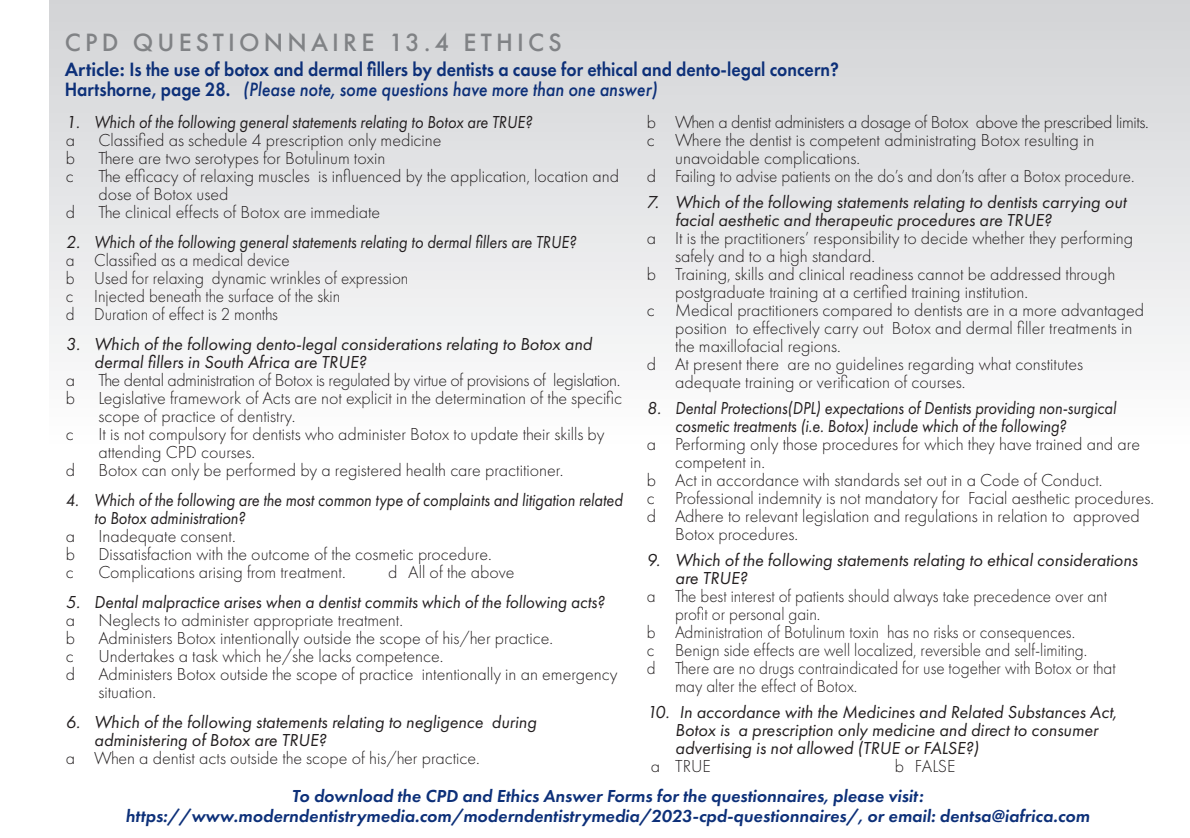
<style>
.page{position:relative;width:1190px;height:838px;background:#fff}
.page>*{position:absolute;margin:0;border:0;box-sizing:border-box;transform-origin:0 0}
.t1{font:500 26px "Futura PT";letter-spacing:.16em;color:#808285}
.t2{font:600 20px/20px "Futura PT";color:#0d3079}
.t3{font:300 18px/18px "Futura PT";color:#231f20}
.t4{font:italic 18px/18px "Futura PT";color:#231f20}
.t5{font:300 18px/18px "Futura PT";color:#231f20;scale:.95 1}
.t6{font:italic 600 18px/20px "Futura PT";color:#0d3079;text-align:center}
.t7{font:300 18px "Futura PT";letter-spacing:-.02em;color:#231f20}
.t8{font:italic 18px/18px "Futura PT";color:#231f20;scale:.9 1}
.s1{font-weight:500;font-style:italic}
</style>
<div class="page">
<div style="left:50px;top:0;width:1139px;height:449px;background:linear-gradient(to bottom,#d2d3d6,#fefefe)"></div>
<h1 class="t1" style="left:65px;top:27px;width:498px">CPD QUESTIONNAIRE 13.4 ETHICS</h1>
<p class="t2" style="left:65px;top:59px;width:775px">Article: Is the use of botox and dermal fillers by dentists a cause for ethical and dento-legal concern?<br>Hartshorne, page 28. <span class="s1">(Please note, some questions have more than one answer)</span></p>
<p class="t4" style="left:66px;top:113px;width:468px">1. Which of the following general statements relating to Botox are TRUE?</p>
<p class="t3" style="left:66px;top:131px;width:11px">a</p>
<p class="t3" style="left:98px;top:131px;width:344px">Classified as schedule 4 prescription only medicine</p>
<p class="t3" style="left:66px;top:149px;width:11px">b</p>
<p class="t3" style="left:98px;top:149px;width:288px">There are two serotypes for Botulinum toxin</p>
<p class="t3" style="left:66px;top:167px;width:9px">c</p>
<p class="t3" style="left:98px;top:167px;width:522px">The efficacy of relaxing muscles is influenced by the application, location and dose of Botox used</p>
<p class="t3" style="left:66px;top:203px;width:11px">d</p>
<p class="t3" style="left:98px;top:203px;width:283px">The clinical effects of Botox are immediate</p>
<p class="t4" style="left:66px;top:233px;width:512px">2. Which of the following general statements relating to dermal fillers are TRUE?</p>
<p class="t5" style="left:66px;top:251px;width:362px">a Classified as a medical device<br>b Used for relaxing dynamic wrinkles of expression c Injected beneath the surface of the skin<br>d Duration of effect is 2 months</p>
<p class="t4" style="left:94px;top:335px;width:499px;text-indent:-28px">3. Which of the following dento-legal considerations relating to Botox and dermal fillers in South Africa are TRUE?</p>
<p class="t3" style="left:66px;top:371px;width:11px">a</p>
<p class="t7" style="left:98px;top:370px;width:523px">The dental administration of Botox is regulated by virtue of provisions of legislation.</p>
<p class="t3" style="left:66px;top:389px;width:11px">b</p>
<p class="t3" style="left:98px;top:389px;width:525px">Legislative framework of Acts are not explicit in the determination of the specific scope of practice of dentistry.</p>
<p class="t3" style="left:66px;top:425px;width:9px">c</p>
<p class="t3" style="left:98px;top:425px;width:507px">It is not compulsory for dentists who administer Botox to update their skills by attending CPD courses.</p>
<p class="t3" style="left:66px;top:461px;width:11px">d</p>
<p class="t3" style="left:98px;top:461px;width:466px">Botox can only be performed by a registered health care practitioner.</p>
<p class="t8" style="left:94px;top:491px;width:588px;text-indent:-28px">4. Which of the following are the most common type of complaints and litigation related to Botox administration?</p>
<p class="t3" style="left:66px;top:527px;width:11px">a</p>
<p class="t3" style="left:98px;top:527px;width:139px">Inadequate consent.</p>
<p class="t3" style="left:66px;top:545px;width:11px">b</p>
<p class="t3" style="left:98px;top:545px;width:395px">Dissatisfaction with the outcome of the cosmetic procedure.</p>
<p class="t3" style="left:66px;top:563px;width:9px">c</p>
<p class="t3" style="left:98px;top:563px;width:249px">Complications arising from treatment.</p>
<p class="t3" style="left:388px;top:563px;width:128px">d All of the above</p>
<p class="t4" style="left:66px;top:593px;width:540px">5. Dental malpractice arises when a dentist commits which of the following acts?</p>
<p class="t3" style="left:66px;top:611px;width:11px">a</p>
<p class="t3" style="left:98px;top:611px;width:306px">Neglects to administer appropriate treatment.</p>
<p class="t3" style="left:66px;top:629px;width:11px">b</p>
<p class="t3" style="left:98px;top:629px;width:456px">Administers Botox intentionally outside the scope of his/her practice.</p>
<p class="t3" style="left:66px;top:647px;width:9px">c</p>
<p class="t3" style="left:98px;top:647px;width:346px">Undertakes a task which he/she lacks competence.</p>
<p class="t3" style="left:66px;top:665px;width:11px">d</p>
<p class="t3" style="left:98px;top:665px;width:520px">Administers Botox outside the scope of practice intentionally in an emergency situation.</p>
<p class="t4" style="left:94px;top:713px;width:444px;text-indent:-28px">6. Which of the following statements relating to negligence during administering of Botox are TRUE?</p>
<p class="t3" style="left:66px;top:749px;width:415px">a When a dentist acts outside the scope of his/her practice.</p>
<p class="t7" style="left:646px;top:112px;width:503px">b When a dentist administers a dosage of Botox above the prescribed limits.</p>
<p class="t3" style="left:646px;top:131px;width:449px">c Where the dentist is competent administrating Botox resulting in</p>
<p class="t3" style="left:675px;top:149px;width:186px">unavoidable complications.</p>
<p class="t3" style="left:646px;top:167px;width:489px">d Failing to advise patients on the do’s and don’ts after a Botox procedure.</p>
<p class="t4" style="left:675px;top:193px;width:452px;text-indent:-28px">7. Which of the following statements relating to dentists carrying out facial aesthetic and therapeutic procedures are TRUE?</p>
<p class="t3" style="left:646px;top:229px;width:488px">a It is the practitioners’ responsibility to decide whether they performing</p>
<p class="t3" style="left:675px;top:247px;width:201px">safely and to a high standard.</p>
<p class="t3" style="left:646px;top:265px;width:470px">b Training, skills and clinical readiness cannot be addressed through</p>
<p class="t3" style="left:675px;top:283px;width:354px">postgraduate training at a certified training institution.</p>
<p class="t3" style="left:646px;top:301px;width:499px">c Medical practitioners compared to dentists are in a more advantaged</p>
<p class="t3" style="left:675px;top:319px;width:458px">position to effectively carry out Botox and dermal filler treatments in</p>
<p class="t3" style="left:675px;top:337px;width:167px">the maxillofacial regions.</p>
<p class="t3" style="left:646px;top:355px;width:438px">d At present there are no guidelines regarding what constitutes</p>
<p class="t3" style="left:675px;top:373px;width:292px">adequate training or verification of courses.</p>
<p class="t4" style="left:675px;top:399px;width:442px;text-indent:-28px">8. Dental Protections(DPL) expectations of Dentists providing non-surgical cosmetic treatments (i.e. Botox) include which of the following?</p>
<p class="t3" style="left:646px;top:435px;width:495px">a Performing only those procedures for which they have trained and are</p>
<p class="t3" style="left:675px;top:453px;width:91px">competent in.</p>
<p class="t3" style="left:646px;top:471px;width:457px">b Act in accordance with standards set out in a Code of Conduct.</p>
<p class="t3" style="left:646px;top:489px;width:509px">c Professional indemnity is not mandatory for Facial aesthetic procedures.</p>
<p class="t3" style="left:646px;top:507px;width:494px">d Adhere to relevant legislation and regulations in relation to approved</p>
<p class="t3" style="left:675px;top:525px;width:125px">Botox procedures.</p>
<p class="t4" style="left:675px;top:551px;width:464px;text-indent:-28px">9. Which of the following statements relating to ethical considerations are TRUE?</p>
<p class="t5" style="left:646px;top:587px;width:486px">a The best interest of patients should always take precedence over ant</p>
<p class="t5" style="left:675px;top:605px;width:154px">profit or personal gain.</p>
<p class="t5" style="left:646px;top:623px;width:452px">b Administration of Botulinum toxin has no risks or consequences.</p>
<p class="t5" style="left:646px;top:641px;width:465px">c Benign side effects are well localized, reversible and self-limiting.</p>
<p class="t5" style="left:646px;top:659px;width:495px">d There are no drugs contraindicated for use together with Botox or that</p>
<p class="t5" style="left:675px;top:677px;width:193px">may alter the effect of Botox.</p>
<p class="t4" style="left:675px;top:703px;width:443px;text-indent:-28px">10. In accordance with the Medicines and Related Substances Act,<br>Botox is a prescription only medicine and direct to consumer advertising is not allowed (TRUE or FALSE?)</p>
<p class="t3" style="left:651px;top:757px;width:61px">a TRUE</p>
<p class="t3" style="left:894px;top:757px;width:62px">b FALSE</p>
<p class="t6" style="left:125px;top:785px;width:965px">To download the CPD and Ethics Answer Forms for the questionnaires, please visit: https://www.moderndentistrymedia.com/moderndentistrymedia/2023-cpd-questionnaires/, or email: dentsa@iafrica.com</p>
</div>
